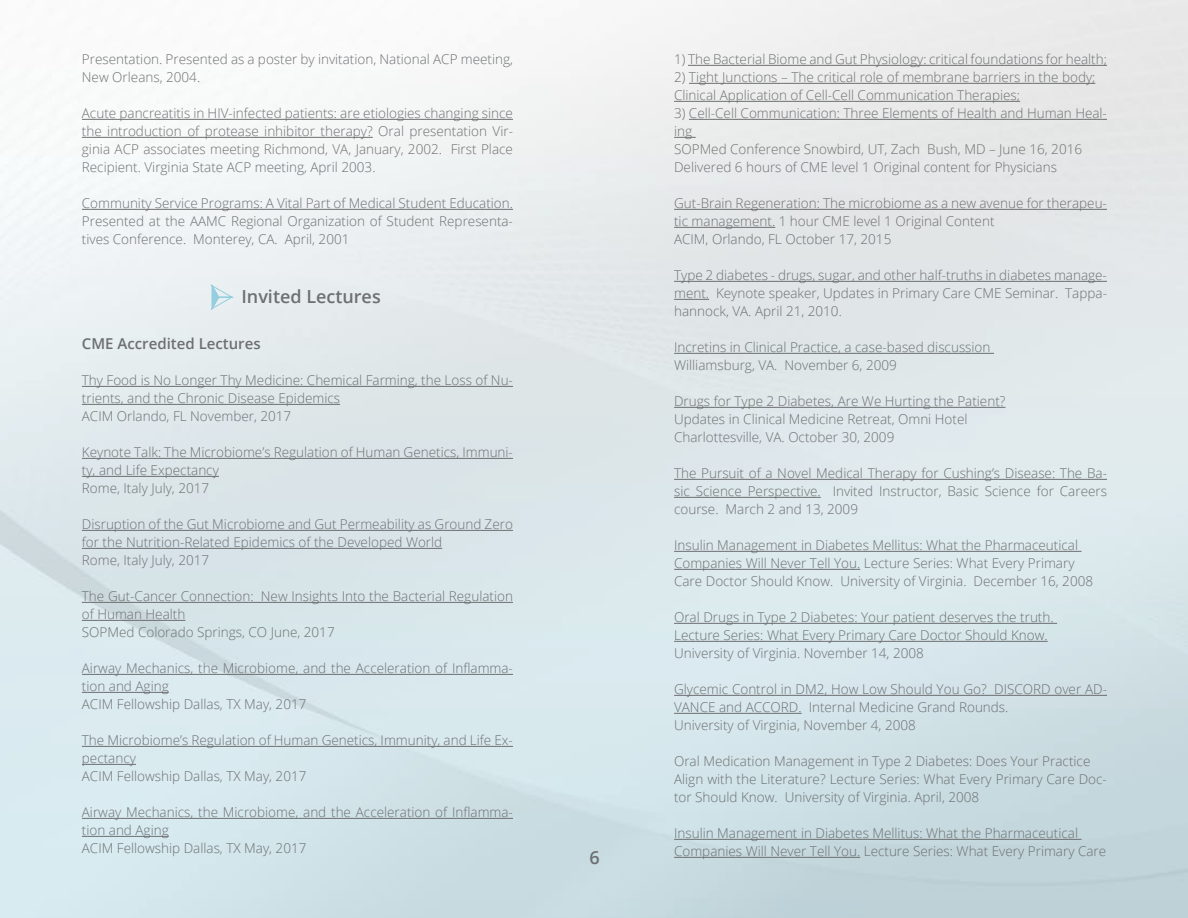
<style>
.page{position:relative;width:1188px;height:918px;background:#fff}
.page>*{position:absolute;margin:0;border:0;box-sizing:border-box;transform-origin:0 0}
.t1{font:600 18px "Open Sans";color:#6d6f71}
.t2{font:600 15px "Open Sans";color:#6d6f71}
.t3{font:300 13.5px/18px "Open Sans";color:#6d6f71}
</style>
<div class="page">
<hr style="left:82px;top:119px;width:431px;height:1px;background:#6d6f71">
<hr style="left:82px;top:137px;width:291px;height:1px;background:#6d6f71">
<hr style="left:82px;top:209px;width:431px;height:1px;background:#6d6f71">
<svg style="left:211px;top:285px;width:22px;height:25px"></svg>
<hr style="left:82px;top:386px;width:431px;height:1px;background:#6d6f71">
<hr style="left:82px;top:404px;width:258px;height:1px;background:#6d6f71">
<hr style="left:82px;top:458px;width:431px;height:1px;background:#6d6f71">
<hr style="left:82px;top:476px;width:137px;height:1px;background:#6d6f71">
<hr style="left:82px;top:530px;width:431px;height:1px;background:#6d6f71">
<hr style="left:82px;top:548px;width:360px;height:1px;background:#6d6f71">
<hr style="left:82px;top:602px;width:431px;height:1px;background:#6d6f71">
<hr style="left:82px;top:620px;width:103px;height:1px;background:#6d6f71">
<hr style="left:82px;top:674px;width:431px;height:1px;background:#6d6f71">
<hr style="left:82px;top:692px;width:87px;height:1px;background:#6d6f71">
<hr style="left:82px;top:746px;width:431px;height:1px;background:#6d6f71">
<hr style="left:82px;top:764px;width:54px;height:1px;background:#6d6f71">
<hr style="left:82px;top:818px;width:431px;height:1px;background:#6d6f71">
<hr style="left:82px;top:836px;width:87px;height:1px;background:#6d6f71">
<hr style="left:688px;top:65px;width:419px;height:1px;background:#6d6f71">
<hr style="left:689px;top:83px;width:406px;height:1px;background:#6d6f71">
<hr style="left:674px;top:101px;width:346px;height:1px;background:#6d6f71">
<hr style="left:689px;top:119px;width:418px;height:1px;background:#6d6f71">
<svg style="left:674px;top:137px;width:22px;height:1px"></svg>
<hr style="left:674px;top:209px;width:433px;height:1px;background:#6d6f71">
<hr style="left:674px;top:227px;width:101px;height:1px;background:#6d6f71">
<hr style="left:674px;top:281px;width:433px;height:1px;background:#6d6f71">
<hr style="left:674px;top:299px;width:35px;height:1px;background:#6d6f71">
<hr style="left:674px;top:353px;width:320px;height:1px;background:#6d6f71">
<hr style="left:674px;top:407px;width:332px;height:1px;background:#6d6f71">
<hr style="left:674px;top:479px;width:433px;height:1px;background:#6d6f71">
<hr style="left:674px;top:497px;width:147px;height:1px;background:#6d6f71">
<hr style="left:674px;top:551px;width:408px;height:1px;background:#6d6f71">
<hr style="left:674px;top:569px;width:186px;height:1px;background:#6d6f71">
<hr style="left:674px;top:623px;width:383px;height:1px;background:#6d6f71">
<hr style="left:674px;top:641px;width:374px;height:1px;background:#6d6f71">
<hr style="left:674px;top:695px;width:433px;height:1px;background:#6d6f71">
<hr style="left:674px;top:713px;width:128px;height:1px;background:#6d6f71">
<hr style="left:674px;top:839px;width:408px;height:1px;background:#6d6f71">
<hr style="left:674px;top:857px;width:186px;height:1px;background:#6d6f71">
<p class="t3" style="left:82px;top:50px;width:433px">Presentation. Presented as a poster by invitation, National ACP meeting,<br>New Orleans, 2004.</p>
<p class="t3" style="left:82px;top:104px;width:433px;text-align:justify">Acute pancreatitis in HIV-infected patients: are etiologies changing since the introduction of protease inhibitor therapy? Oral presentation Vir&shy;ginia ACP associates meeting Richmond, VA, January, 2002. First Place Recipient. Virginia State ACP meeting, April 2003.</p>
<p class="t3" style="left:82px;top:194px;width:433px;text-align:justify">Community Service Programs: A Vital Part of Medical Student Education.<br>Presented at the AAMC Regional Organization of Student Representa&shy;tives Conference. Monterey, CA. April, 2001</p>
<h1 class="t1" style="left:241px;top:284px;width:141px">Invited Lectures</h1>
<p class="t2" style="left:82px;top:334px;width:180px">CME Accredited Lectures</p>
<p class="t3" style="left:82px;top:371px;width:433px">Thy Food is No Longer Thy Medicine: Chemical Farming, the Loss of Nu&shy;trients, and the Chronic Disease Epidemics<br>ACIM Orlando, FL November, 2017</p>
<p class="t3" style="left:82px;top:443px;width:433px">Keynote Talk: The Microbiome’s Regulation of Human Genetics, Immuni&shy;ty, and Life Expectancy<br>Rome, Italy July, 2017</p>
<p class="t3" style="left:82px;top:515px;width:433px">Disruption of the Gut Microbiome and Gut Permeability as Ground Zero for the Nutrition-Related Epidemics of the Developed World<br>Rome, Italy July, 2017</p>
<p class="t3" style="left:82px;top:587px;width:433px">The Gut-Cancer Connection: New Insights Into the Bacterial Regulation of Human Health<br>SOPMed Colorado Springs, CO June, 2017</p>
<p class="t3" style="left:82px;top:659px;width:433px">Airway Mechanics, the Microbiome, and the Acceleration of Inflamma&shy;tion and Aging<br>ACIM Fellowship Dallas, TX May, 2017</p>
<p class="t3" style="left:82px;top:731px;width:433px">The Microbiome’s Regulation of Human Genetics, Immunity, and Life Ex&shy;pectancy<br>ACIM Fellowship Dallas, TX May, 2017</p>
<p class="t3" style="left:82px;top:803px;width:433px">Airway Mechanics, the Microbiome, and the Acceleration of Inflamma&shy;tion and Aging<br>ACIM Fellowship Dallas, TX May, 2017</p>
<h1 class="t1" style="left:589px;top:845px;width:12px">6</h1>
<p class="t3" style="left:674px;top:50px;width:434px">1) The Bacterial Biome and Gut Physiology: critical foundations for health;</p>
<p class="t3" style="left:674px;top:68px;width:423px">2) Tight Junctions – The critical role of membrane barriers in the body;<br>Clinical Application of Cell-Cell Communication Therapies;</p>
<p class="t3" style="left:674px;top:104px;width:434px">3) Cell-Cell Communication: Three Elements of Health and Human Heal&shy;ing<br>SOPMed Conference Snowbird, UT, Zach Bush, MD – June 16, 2016<br>Delivered 6 hours of CME level 1 Original content for Physicians</p>
<p class="t3" style="left:674px;top:194px;width:434px">Gut-Brain Regeneration: The microbiome as a new avenue for therapeu&shy;tic management. 1 hour CME level 1 Original Content<br>ACIM, Orlando, FL October 17, 2015</p>
<p class="t3" style="left:674px;top:266px;width:434px;text-align:justify">Type 2 diabetes - drugs, sugar, and other half-truths in diabetes manage&shy;ment. Keynote speaker, Updates in Primary Care CME Seminar. Tappa&shy;hannock, VA. April 21, 2010.</p>
<p class="t3" style="left:674px;top:338px;width:318px">Incretins in Clinical Practice, a case-based discussion<br>Williamsburg, VA. November 6, 2009</p>
<p class="t3" style="left:674px;top:392px;width:333px">Drugs for Type 2 Diabetes, Are We Hurting the Patient?<br>Updates in Clinical Medicine Retreat, Omni Hotel<br>Charlottesville, VA. October 30, 2009</p>
<p class="t3" style="left:674px;top:464px;width:434px;text-align:justify">The Pursuit of a Novel Medical Therapy for Cushing’s Disease: The Ba&shy;sic Science Perspective. Invited Instructor, Basic Science for Careers course. March 2 and 13, 2009</p>
<p class="t3" style="left:674px;top:536px;width:421px">Insulin Management in Diabetes Mellitus: What the Pharmaceutical<br>Companies Will Never Tell You. Lecture Series: What Every Primary<br>Care Doctor Should Know. University of Virginia. December 16, 2008</p>
<p class="t3" style="left:674px;top:608px;width:381px">Oral Drugs in Type 2 Diabetes: Your patient deserves the truth.<br>Lecture Series: What Every Primary Care Doctor Should Know.<br>University of Virginia. November 14, 2008</p>
<p class="t3" style="left:674px;top:680px;width:434px">Glycemic Control in DM2, How Low Should You Go? DISCORD over AD-<br>VANCE and ACCORD. Internal Medicine Grand Rounds.<br>University of Virginia, November 4, 2008</p>
<p class="t3" style="left:674px;top:752px;width:434px">Oral Medication Management in Type 2 Diabetes: Does Your Practice<br>Align with the Literature? Lecture Series: What Every Primary Care Doc&shy;tor Should Know. University of Virginia. April, 2008</p>
<p class="t3" style="left:674px;top:824px;width:434px">Insulin Management in Diabetes Mellitus: What the Pharmaceutical<br>Companies Will Never Tell You. Lecture Series: What Every Primary Care</p>
</div>
